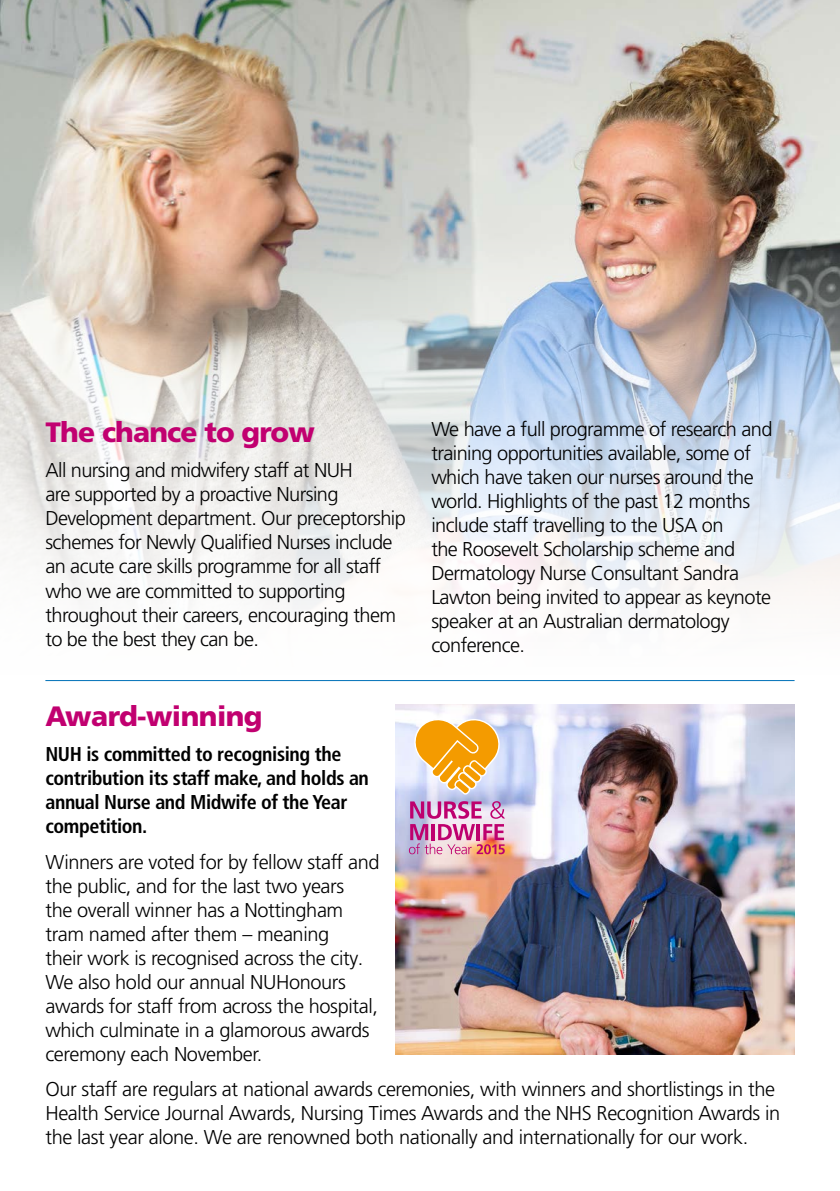
<style>
.page{position:relative;width:840px;height:1191px;background:#fff}
.page>*{position:absolute;margin:0;border:0;box-sizing:border-box;transform-origin:0 0}
.Body{font:900 28px "Frutiger LT Pro";letter-spacing:-.03em;color:#c10070}
.Body-2{font:300 20px/24px "Frutiger LT Pro";letter-spacing:-.03em;color:#000}
.Body-3{font:700 condensed 20px/24px "Frutiger LT Pro";letter-spacing:-.02em;color:#000}
</style>
<div class="page">
<img style="left:395px;top:705px;width:399px;height:350px">
<img style="left:0;top:0;width:839px;height:232px">
<img style="left:0;top:232px;width:839px;height:450px">
<svg style="left:411px;top:719px;width:90px;height:76px"></svg>
<img style="left:408px;top:801px;width:97px;height:53px">
<hr style="left:45px;top:680px;width:749px;height:1px;background:#0071b8">
<p class="Body" style="left:45px;top:415px;width:271px">The chance to grow</p>
<p class="Body-2" style="left:45px;top:459px;width:362px">All nursing and midwifery staff at NUH<br>are supported by a proactive Nursing Development department. Our preceptorship schemes for Newly Qualified Nurses include an acute care skills programme for all staff who we are committed to supporting throughout their careers, encouraging them to be the best they can be.</p>
<p class="Body-2" style="left:431px;top:417px;width:342px">We have a full programme of research and training opportunities available, some of which have taken our nurses around the world. Highlights of the past 12 months include staff travelling to the USA on<br>the Roosevelt Scholarship scheme and Dermatology Nurse Consultant Sandra Lawton being invited to appear as keynote speaker at an Australian dermatology conference.</p>
<p class="Body" style="left:45px;top:699px;width:219px">Award-winning</p>
<p class="Body-3" style="left:45px;top:742px;width:325px">NUH is committed to recognising the contribution its staff make, and holds an annual Nurse and Midwife of the Year competition.</p>
<p class="Body-2" style="left:45px;top:850px;width:335px">Winners are voted for by fellow staff and the public, and for the last two years<br>the overall winner has a Nottingham tram named after them – meaning<br>their work is recognised across the city.<br>We also hold our annual NUHonours awards for staff from across the hospital, which culminate in a glamorous awards ceremony each November.</p>
<p class="Body-2" style="left:45px;top:1077px;width:736px">Our staff are regulars at national awards ceremonies, with winners and shortlistings in the<br>Health Service Journal Awards, Nursing Times Awards and the NHS Recognition Awards in the last year alone. We are renowned both nationally and internationally for our work.</p>
</div>
